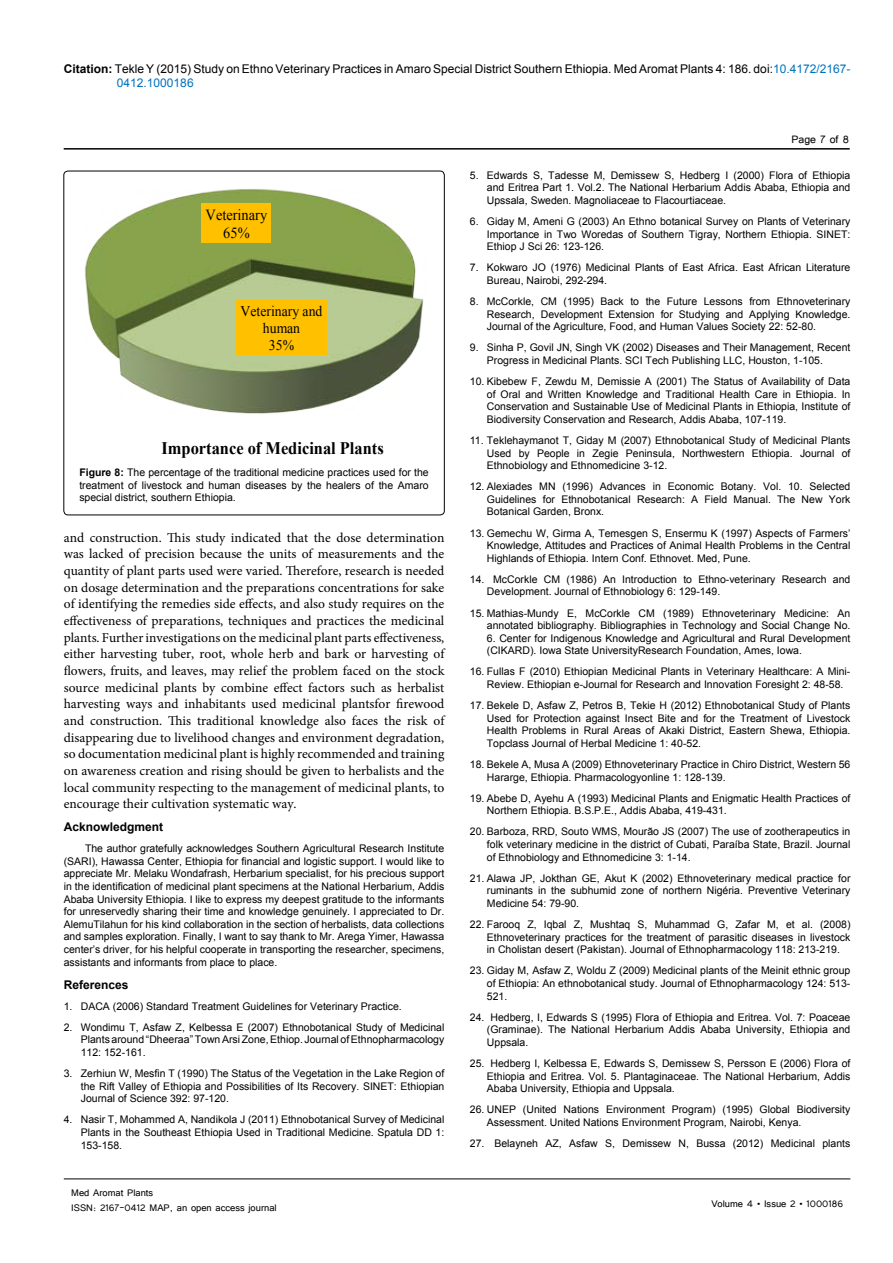
<style>
.page{position:relative;width:893px;height:1263px;background:#fff}
.page>*{position:absolute;margin:0;border:0;box-sizing:border-box;transform-origin:0 0}
.t1{font:700 17.55px "Times New Roman";color:#000;scale:.93 1}
.t2{font:15.45px/17.7px "Times New Roman";color:#000;text-align:center;scale:.93 1}
.t3{font:14.7px/16.8px "Times New Roman";color:#000;text-align:center;scale:.93 1}
.t4{font:13.5px/16.6px "Minion Pro";color:#000;text-align:justify}
.t5{font:13.5px "Tunga";color:#000}
.t6{font:12px/14.4px "Arial";color:#000}
.t7{font:12px/14.4px "Tunga";color:#000}
.t8{font:700 12px "Arial";color:#000}
.t9{font:10.5px/12.6px "Arial";color:#000;text-align:justify}
.s1{font-weight:700}
.s2{color:#0072bc}
.s3{font-style:italic}
</style>
<div class="page">
<hr style="left:64px;top:148px;width:786px;height:2px;background:#000">
<hr style="left:64px;top:1179px;width:786px;height:1px;background:#000">
<div style="left:64px;top:171px;width:380px;height:344px;border:1px solid #000;border-radius:4px"></div>
<img style="left:85px;top:188px;width:339px;height:226px">
<div style="left:202px;top:203px;width:69px;height:40px;background:#ffc000"></div>
<div style="left:236px;top:300px;width:91px;height:55px;background:#ffc000"></div>
<p class="t6" style="left:117px;top:61px;width:735px;text-indent:-53px"><span class="s1">Citation:</span> Tekle Y (2015) Study on Ethno Veterinary Practices in Amaro Special District Southern Ethiopia. Med Aromat Plants 4: 186. doi:<span class="s2">10.4172/2167-<br>0412.1000186</span></p>
<h2 class="t2" style="left:206px;top:206px;width:68px">Veterinary<br>65%</h2>
<h3 class="t3" style="left:241px;top:303px;width:90px">Veterinary and human<br>35%</h3>
<h1 class="t1" style="left:161px;top:436px;width:241px">Importance of Medicinal Plants</h1>
<p class="t9" style="left:79px;top:466px;width:351px"><span class="s1">Figure 8:</span> The percentage of the traditional medicine practices used for the treatment of livestock and human diseases by the healers of the Amaro special district, southern Ethiopia.</p>
<p class="t4" style="left:64px;top:529px;width:382px">and construction. This study indicated that the dose determination was lacked of precision because the units of measurements and the quantity of plant parts used were varied. Therefore, research is needed on dosage determination and the preparations concentrations for sake of identifying the remedies side effects, and also study requires on the effectiveness of preparations, techniques and practices the medicinal plants. Further investigations on the medicinal plant parts effectiveness, either harvesting tuber, root, whole herb and bark or harvesting of flowers, fruits, and leaves, may relief the problem faced on the stock source medicinal plants by combine effect factors such as herbalist harvesting ways and inhabitants used medicinal plantsfor firewood and construction. This traditional knowledge also faces the risk of disappearing due to livelihood changes and environment degradation, so documentation medicinal plant is highly recommended and training on awareness creation and rising should be given to herbalists and the local community respecting to the management of medicinal plants, to encourage their cultivation systematic way.</p>
<p class="t8" style="left:64px;top:819px;width:101px">Acknowledgment</p>
<p class="t9" style="left:64px;top:842px;width:382px;text-indent:21px">The author gratefully acknowledges Southern Agricultural Research Institute (SARI), Hawassa Center, Ethiopia for financial and logistic support. I would like to appreciate Mr. Melaku Wondafrash, Herbarium specialist, for his precious support in the identification of medicinal plant specimens at the National Herbarium, Addis Ababa University Ethiopia. I like to express my deepest gratitude to the informants for unreservedly sharing their time and knowledge genuinely. I appreciated to Dr.<br>AlemuTilahun for his kind collaboration in the section of herbalists, data collections and samples exploration. Finally, I want to say thank to Mr. Arega Yimer, Hawassa center’s driver, for his helpful cooperate in transporting the researcher, specimens, assistants and informants from place to place.</p>
<p class="t8" style="left:64px;top:976px;width:66px">References</p>
<p class="t9" style="left:64px;top:1000px;width:339px">1. DACA (2006) Standard Treatment Guidelines for Veterinary Practice.</p>
<p class="t9" style="left:81px;top:1021px;width:365px;text-indent:-17px">2. Wondimu T, Asfaw Z, Kelbessa E (2007) Ethnobotanical Study of Medicinal Plants around “Dheeraa” Town Arsi Zone, Ethiop. Journal of Ethnopharmacology 112: 152-161.</p>
<p class="t9" style="left:81px;top:1067px;width:365px;text-indent:-17px">3. Zerhiun W, Mesfin T (1990) The Status of the Vegetation in the Lake Region of the Rift Valley of Ethiopia and Possibilities of Its Recovery. SINET: Ethiopian Journal of Science 392: 97-120.</p>
<p class="t9" style="left:81px;top:1113px;width:365px;text-indent:-17px">4. Nasir T, Mohammed A, Nandikola J (2011) Ethnobotanical Survey of Medicinal Plants in the Southeast Ethiopia Used in Traditional Medicine. Spatula DD 1:<br>153-158.</p>
<p class="t7" style="left:71px;top:1185px;width:207px">Med Aromat Plants<br>ISSN: 2167-0412 MAP, an open access journal</p>
<p class="t5" style="left:791px;top:131px;width:59px">Page 7 of 8</p>
<p class="t9" style="left:487px;top:169px;width:365px;text-indent:-17px">5. Edwards S, Tadesse M, Demissew S, Hedberg I (2000) Flora of Ethiopia and Eritrea Part 1. Vol.2. The National Herbarium Addis Ababa, Ethiopia and Upssala, Sweden. Magnoliaceae to Flacourtiaceae.</p>
<p class="t9" style="left:487px;top:215px;width:365px;text-indent:-17px">6. Giday M, Ameni G (2003) An Ethno botanical Survey on Plants of Veterinary Importance in Two Woredas of Southern Tigray, Northern Ethiopia. SINET:<br>Ethiop J Sci 26: 123-126.</p>
<p class="t9" style="left:487px;top:261px;width:365px;text-indent:-17px">7. Kokwaro JO (1976) Medicinal Plants of East Africa. East African Literature<br>Bureau, Nairobi, 292-294.</p>
<p class="t9" style="left:487px;top:295px;width:365px;text-indent:-17px">8. McCorkle, CM (1995) Back to the Future Lessons from Ethnoveterinary Research, Development Extension for Studying and Applying Knowledge.<br>Journal of the Agriculture, Food, and Human Values Society 22: 52-80.</p>
<p class="t9" style="left:487px;top:341px;width:365px;text-indent:-17px">9. Sinha P, Govil JN, Singh VK (2002) Diseases and Their Management, Recent<br>Progress in Medicinal Plants. SCI Tech Publishing LLC, Houston, 1-105.</p>
<p class="t9" style="left:487px;top:375px;width:365px;text-indent:-17px">10. Kibebew F, Zewdu M, Demissie A (2001) The Status of Availability of Data of Oral and Written Knowledge and Traditional Health Care in Ethiopia. In Conservation and Sustainable Use of Medicinal Plants in Ethiopia, Institute of Biodiversity Conservation and Research, Addis Ababa, 107-119.</p>
<p class="t9" style="left:487px;top:434px;width:365px;text-indent:-17px">11. Teklehaymanot T, Giday M (2007) Ethnobotanical Study of Medicinal Plants Used by People in Zegie Peninsula, Northwestern Ethiopia. Journal of Ethnobiology and Ethnomedicine 3-12.</p>
<p class="t9" style="left:487px;top:480px;width:365px;text-indent:-17px">12. Alexiades MN (1996) Advances in Economic Botany. Vol. 10. Selected Guidelines for Ethnobotanical Research: A Field Manual. The New York Botanical Garden, Bronx.</p>
<p class="t9" style="left:487px;top:527px;width:365px;text-indent:-17px">13. Gemechu W, Girma A, Temesgen S, Ensermu K (1997) Aspects of Farmers’ Knowledge, Attitudes and Practices of Animal Health Problems in the Central Highlands of Ethiopia<span class="s3">.</span> Intern Conf. Ethnovet. Med, Pune.</p>
<p class="t9" style="left:487px;top:573px;width:365px;text-indent:-17px">14. McCorkle CM (1986) An Introduction to Ethno-veterinary Research and<br>Development. Journal of Ethnobiology 6: 129-149.</p>
<p class="t9" style="left:470px;top:607px;width:382px;text-align:right">15. Mathias-Mundy E, McCorkle CM (1989) Ethnoveterinary Medicine: An annotated bibliography. Bibliographies in Technology and Social Change No.</p>
<p class="t9" style="left:487px;top:632px;width:365px">6. Center for Indigenous Knowledge and Agricultural and Rural Development (CIKARD). Iowa State UniversityResearch Foundation, Ames, Iowa.</p>
<p class="t9" style="left:487px;top:665px;width:365px;text-indent:-17px">16. Fullas F (2010) Ethiopian Medicinal Plants in Veterinary Healthcare: A Mini-<br>Review. Ethiopian e-Journal for Research and Innovation Foresight 2: 48-58.</p>
<p class="t9" style="left:487px;top:699px;width:365px;text-indent:-17px">17. Bekele D, Asfaw Z, Petros B, Tekie H (2012) Ethnobotanical Study of Plants Used for Protection against Insect Bite and for the Treatment of Livestock Health Problems in Rural Areas of Akaki District, Eastern Shewa, Ethiopia.<br>Topclass Journal of Herbal Medicine 1: 40-52.</p>
<p class="t9" style="left:487px;top:758px;width:365px;text-indent:-17px">18. Bekele A, Musa A (2009) Ethnoveterinary Practice in Chiro District, Western 56<br>Hararge, Ethiopia. Pharmacologyonline 1: 128-139.</p>
<p class="t9" style="left:487px;top:792px;width:365px;text-indent:-17px">19. Abebe D, Ayehu A (1993) Medicinal Plants and Enigmatic Health Practices of<br>Northern Ethiopia. B.S.P.E., Addis Ababa, 419-431.</p>
<p class="t9" style="left:487px;top:826px;width:365px;text-indent:-17px">20. Barboza, RRD, Souto WMS, Mourão JS (2007) The use of zootherapeutics in folk veterinary medicine in the district of Cubati, Paraíba State, Brazil. Journal of Ethnobiology and Ethnomedicine 3: 1-14.</p>
<p class="t9" style="left:487px;top:872px;width:365px;text-indent:-17px">21. Alawa JP, Jokthan GE, Akut K (2002) Ethnoveterinary medical practice for ruminants in the subhumid zone of northern Nigéria. Preventive Veterinary Medicine 54: 79-90.</p>
<p class="t9" style="left:487px;top:918px;width:365px;text-indent:-17px">22. Farooq Z, Iqbal Z, Mushtaq S, Muhammad G, Zafar M, et al. (2008)<br>Ethnoveterinary practices for the treatment of parasitic diseases in livestock in Cholistan desert (Pakistan). Journal of Ethnopharmacology 118: 213-219.</p>
<p class="t9" style="left:487px;top:964px;width:365px;text-indent:-17px">23. Giday M, Asfaw Z, Woldu Z (2009) Medicinal plants of the Meinit ethnic group of Ethiopia: An ethnobotanical study. Journal of Ethnopharmacology 124: 513- 521.</p>
<p class="t9" style="left:487px;top:1011px;width:365px;text-indent:-17px">24. Hedberg, I, Edwards S (1995) Flora of Ethiopia and Eritrea. Vol. 7: Poaceae (Graminae). The National Herbarium Addis Ababa University, Ethiopia and Uppsala.</p>
<p class="t9" style="left:487px;top:1057px;width:365px;text-indent:-17px">25. Hedberg I, Kelbessa E, Edwards S, Demissew S, Persson E (2006) Flora of Ethiopia and Eritrea. Vol. 5. Plantaginaceae. The National Herbarium, Addis Ababa University, Ethiopia and Uppsala.</p>
<p class="t9" style="left:487px;top:1103px;width:365px;text-indent:-17px">26. UNEP (United Nations Environment Program) (1995) Global Biodiversity<br>Assessment. United Nations Environment Program, Nairobi, Kenya.</p>
<p class="t9" style="left:470px;top:1137px;width:382px">27. Belayneh AZ, Asfaw S, Demissew N, Bussa (2012) Medicinal plants</p>
<p class="t7" style="left:711px;top:1195px;width:133px">Volume 4 • Issue 2 • 1000186</p>
</div>
